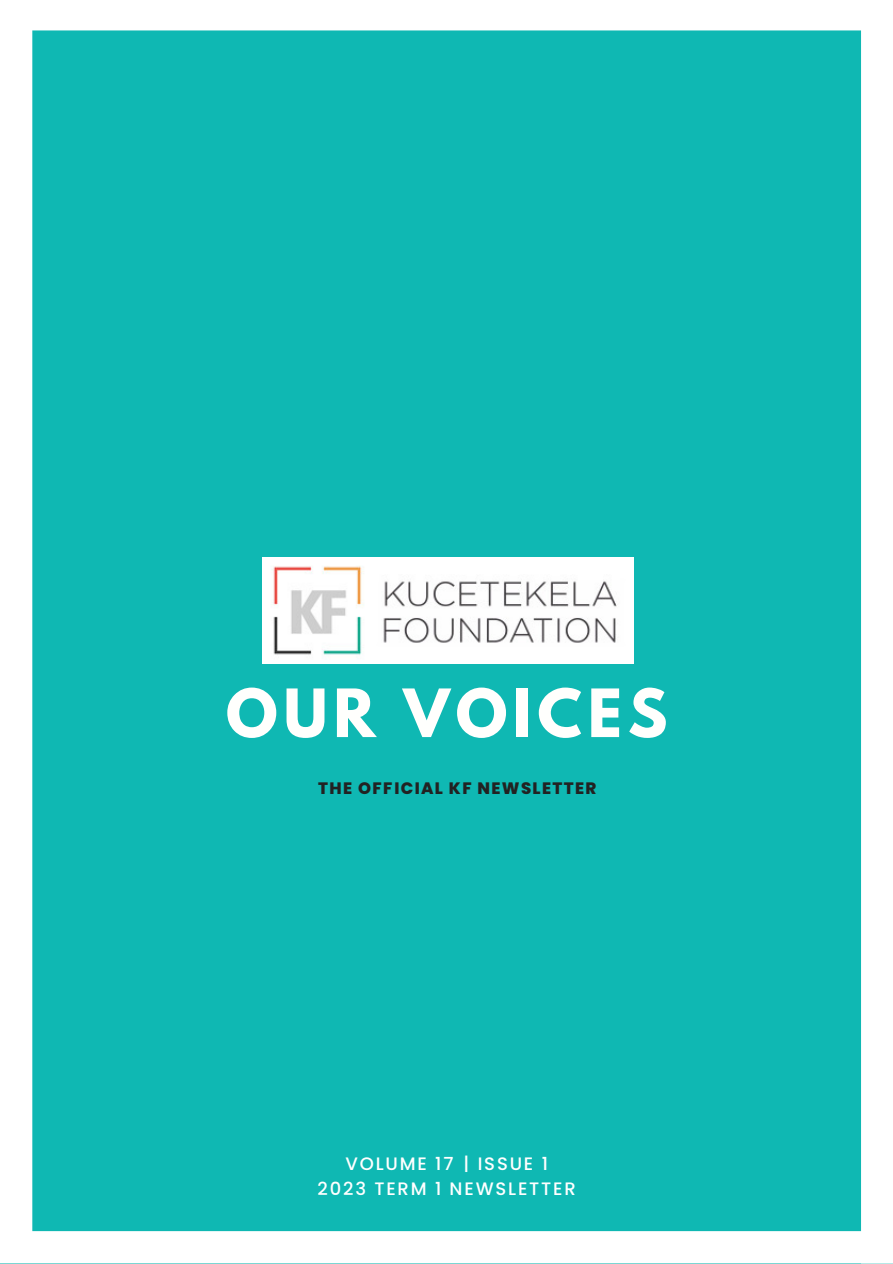
<style>
.page{position:relative;width:893px;height:1264px;background:#fff}
.page>*{position:absolute;margin:0;border:0;box-sizing:border-box;transform-origin:0 0}
.t1{font:700 58.95px "League Spartan";letter-spacing:.1em;color:#fffffd}
.t2{font:500 18px/24.8px "Poppins";letter-spacing:.1em;color:#fff;text-align:center}
.t3{font:800 16.5px "Poppins";letter-spacing:.085em;color:#222}
</style>
<div class="page">
<div style="left:32px;top:30px;width:829px;height:1202px;background:#0fb8b3"></div>
<svg style="left:861px;top:31px;width:1px;height:1200px"></svg>
<h1 class="t1" style="left:226px;top:684px;width:443px">OUR VOICES</h1>
<p class="t3" style="left:318px;top:776px;width:280px">THE OFFICIAL KF NEWSLETTER</p>
<p class="t2" style="left:317px;top:1151px;width:260px">VOLUME 17 | ISSUE 1<br>2023 TERM 1 NEWSLETTER</p>
</div>
